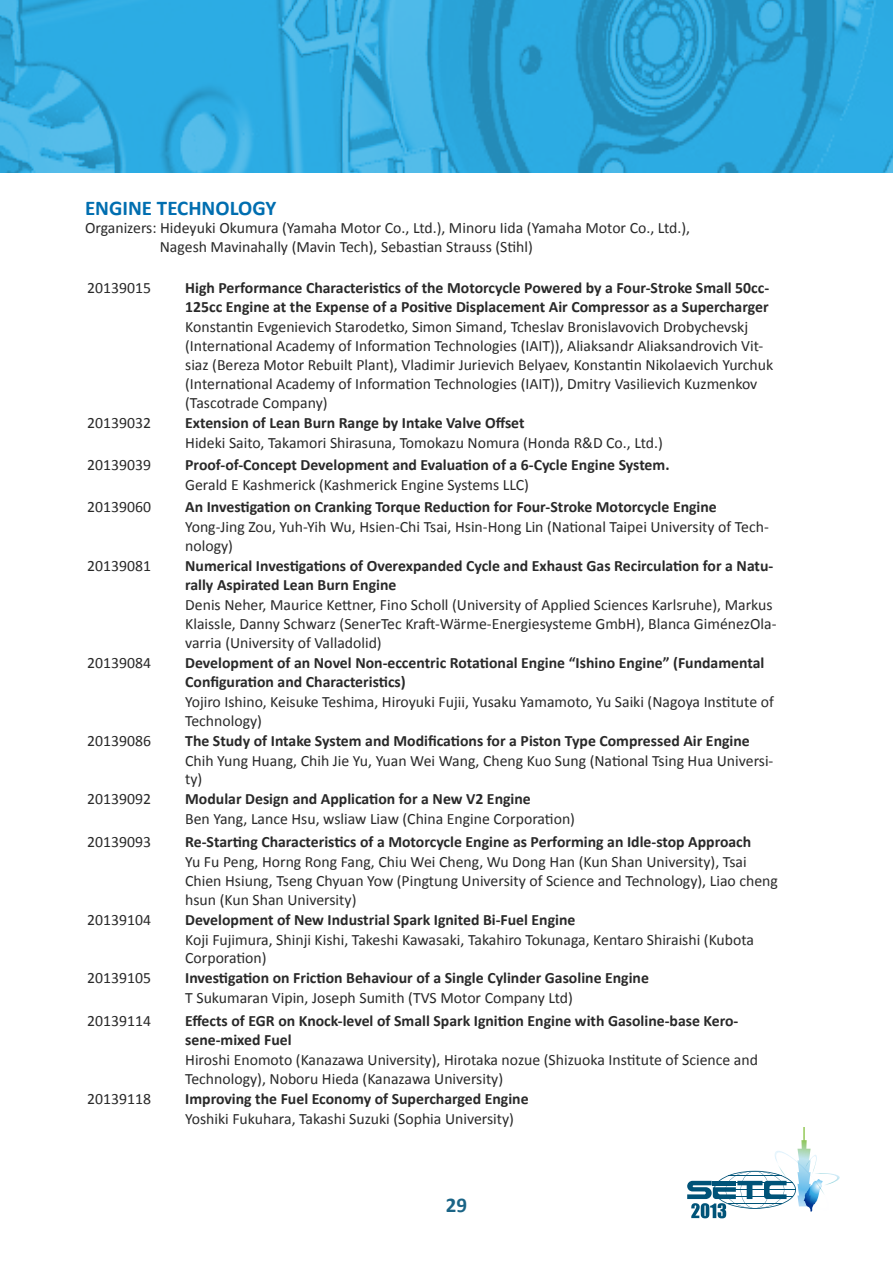
<style>
.page{position:relative;width:893px;height:1263px;background:#fff}
.page>*{position:absolute;margin:0;border:0;box-sizing:border-box;transform-origin:0 0}
.t1{font:700 21px "Calibri";color:#006eb0}
.t2{font:700 21px "Calibri";color:#1a6486}
.t3{font:15.75px/18.9px "Calibri";color:#292929}
.t4{font:700 15.75px/18.9px "Calibri";color:#292929}
</style>
<div class="page">
<svg style="left:687px;top:1127px;width:153px;height:91px"></svg>
<img style="left:0;top:0;width:893px;height:173px">
<h1 class="t1" style="left:85px;top:195px;width:193px">Engine Technology</h1>
<p class="t3" style="left:160px;top:218px;width:532px;text-indent:-75px">Organizers: Hideyuki Okumura (Yamaha Motor Co., Ltd.), Minoru Iida (Yamaha Motor Co., Ltd.),<br>Nagesh Mavinahally (Mavin Tech), Sebastian Strauss (Stihl)</p>
<p class="t3" style="left:87px;top:278px;width:65px">20139015</p>
<p class="t4" style="left:185px;top:278px;width:586px">High Performance Characteristics of the Motorcycle Powered by a Four-Stroke Small 50cc-<br>125cc Engine at the Expense of a Positive Displacement Air Compressor as a Supercharger</p>
<p class="t3" style="left:185px;top:316px;width:590px">Konstantin Evgenievich Starodetko, Simon Simand, Tcheslav Bronislavovich Drobychevskj (International Academy of Information Technologies (IAIT)), Aliaksandr Aliaksandrovich Vit&shy;siaz (Bereza Motor Rebuilt Plant), Vladimir Jurievich Belyaev, Konstantin Nikolaevich Yurchuk (International Academy of Information Technologies (IAIT)), Dmitry Vasilievich Kuzmenkov (Tascotrade Company)</p>
<p class="t3" style="left:87px;top:412px;width:65px">20139032</p>
<p class="t4" style="left:185px;top:412px;width:341px">Extension of Lean Burn Range by Intake Valve Offset</p>
<p class="t3" style="left:185px;top:432px;width:479px">Hideki Saito, Takamori Shirasuna, Tomokazu Nomura (Honda R&amp;D Co., Ltd.)</p>
<p class="t3" style="left:87px;top:454px;width:65px">20139039</p>
<p class="t4" style="left:185px;top:454px;width:486px">Proof-of-Concept Development and Evaluation of a 6-Cycle Engine System.</p>
<p class="t3" style="left:185px;top:474px;width:345px">Gerald E Kashmerick (Kashmerick Engine Systems LLC)</p>
<p class="t3" style="left:87px;top:497px;width:65px">20139060</p>
<p class="t4" style="left:185px;top:497px;width:533px">An Investigation on Cranking Torque Reduction for Four-Stroke Motorcycle Engine</p>
<p class="t3" style="left:185px;top:517px;width:585px">Yong-Jing Zou, Yuh-Yih Wu, Hsien-Chi Tsai, Hsin-Hong Lin (National Taipei University of Tech&shy;nology)</p>
<p class="t3" style="left:87px;top:556px;width:65px">20139081</p>
<p class="t4" style="left:185px;top:556px;width:590px">Numerical Investigations of Overexpanded Cycle and Exhaust Gas Recirculation for a Natu&shy;rally Aspirated Lean Burn Engine</p>
<p class="t3" style="left:185px;top:594px;width:593px">Denis Neher, Maurice Kettner, Fino Scholl (University of Applied Sciences Karlsruhe), Markus<br>Klaissle, Danny Schwarz (SenerTec Kraft-Wärme-Energiesysteme GmbH), Blanca GiménezOla&shy;varria (University of Valladolid)</p>
<p class="t3" style="left:87px;top:652px;width:65px">20139084</p>
<p class="t4" style="left:185px;top:652px;width:581px">Development of an Novel Non-eccentric Rotational Engine “Ishino Engine” (Fundamental<br>Configuration and Characteristics)</p>
<p class="t3" style="left:185px;top:691px;width:590px">Yojiro Ishino, Keisuke Teshima, Hiroyuki Fujii, Yusaku Yamamoto, Yu Saiki (Nagoya Institute of<br>Technology)</p>
<p class="t3" style="left:87px;top:730px;width:65px">20139086</p>
<p class="t4" style="left:185px;top:730px;width:566px">The Study of Intake System and Modifications for a Piston Type Compressed Air Engine</p>
<p class="t3" style="left:185px;top:750px;width:590px">Chih Yung Huang, Chih Jie Yu, Yuan Wei Wang, Cheng Kuo Sung (National Tsing Hua Universi&shy;ty)</p>
<p class="t3" style="left:87px;top:789px;width:65px">20139092</p>
<p class="t4" style="left:185px;top:789px;width:347px">Modular Design and Application for a New V2 Engine</p>
<p class="t3" style="left:185px;top:809px;width:391px">Ben Yang, Lance Hsu, wsliaw Liaw (China Engine Corporation)</p>
<p class="t3" style="left:87px;top:831px;width:65px">20139093</p>
<p class="t4" style="left:185px;top:831px;width:568px">Re-Starting Characteristics of a Motorcycle Engine as Performing an Idle-stop Approach</p>
<p class="t3" style="left:185px;top:851px;width:594px">Yu Fu Peng, Horng Rong Fang, Chiu Wei Cheng, Wu Dong Han (Kun Shan University), Tsai<br>Chien Hsiung, Tseng Chyuan Yow (Pingtung University of Science and Technology), Liao cheng hsun (Kun Shan University)</p>
<p class="t3" style="left:87px;top:909px;width:65px">20139104</p>
<p class="t4" style="left:185px;top:909px;width:392px">Development of New Industrial Spark Ignited Bi-Fuel Engine</p>
<p class="t3" style="left:185px;top:929px;width:570px">Koji Fujimura, Shinji Kishi, Takeshi Kawasaki, Takahiro Tokunaga, Kentaro Shiraishi (Kubota<br>Corporation)</p>
<p class="t3" style="left:87px;top:968px;width:65px">20139105</p>
<p class="t4" style="left:185px;top:968px;width:465px">Investigation on Friction Behaviour of a Single Cylinder Gasoline Engine</p>
<p class="t3" style="left:185px;top:988px;width:389px">T Sukumaran Vipin, Joseph Sumith (TVS Motor Company Ltd)</p>
<p class="t3" style="left:87px;top:1010px;width:65px">20139114</p>
<p class="t4" style="left:185px;top:1010px;width:555px">Effects of EGR on Knock-level of Small Spark Ignition Engine with Gasoline-base Kero&shy;sene-mixed Fuel</p>
<p class="t3" style="left:185px;top:1049px;width:574px">Hiroshi Enomoto (Kanazawa University), Hirotaka nozue (Shizuoka Institute of Science and<br>Technology), Noboru Hieda (Kanazawa University)</p>
<p class="t3" style="left:87px;top:1088px;width:65px">20139118</p>
<p class="t4" style="left:185px;top:1088px;width:345px">Improving the Fuel Economy of Supercharged Engine</p>
<p class="t3" style="left:185px;top:1108px;width:330px">Yoshiki Fukuhara, Takashi Suzuki (Sophia University)</p>
<h1 class="t2" style="left:446px;top:1192px;width:23px">29</h1>
</div>
